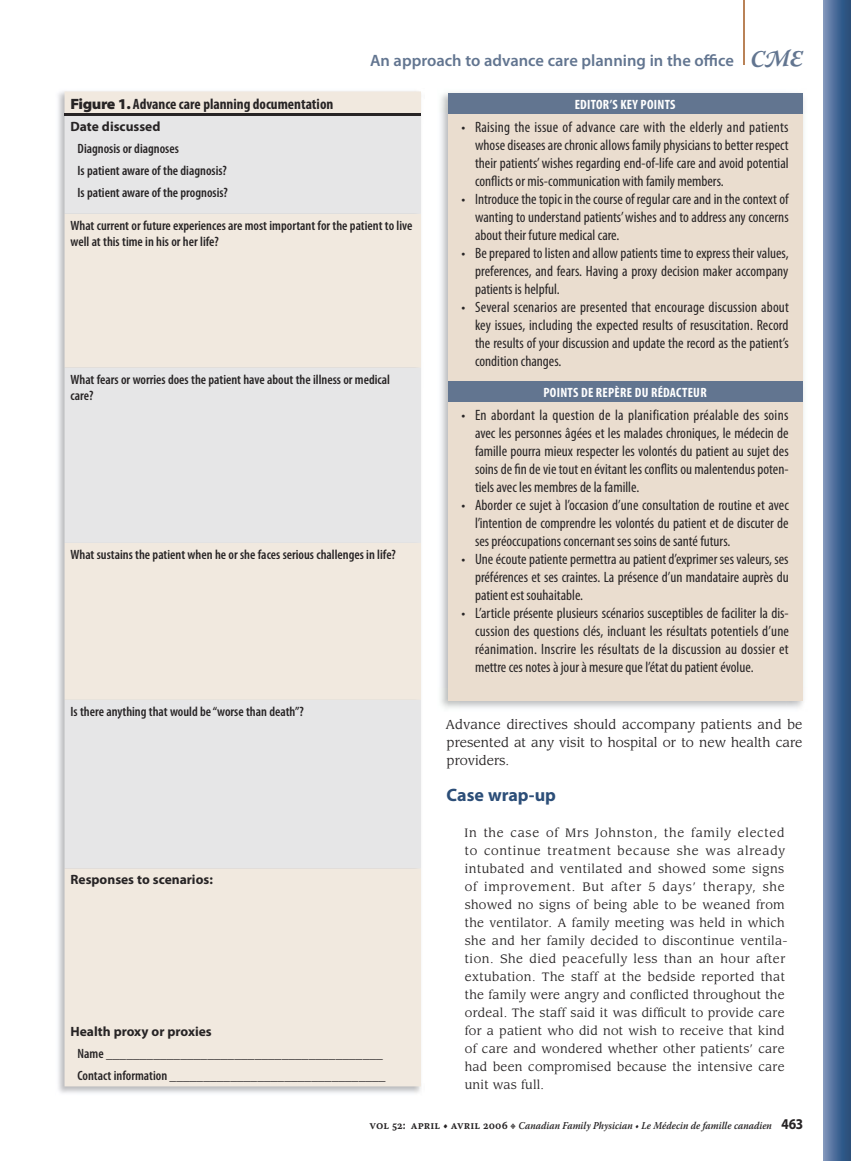
<style>
.page{position:relative;width:851px;height:1161px;background:#fff}
.page>*{position:absolute;margin:0;border:0;box-sizing:border-box;transform-origin:0 0}
.t1{font:700 18px "Myriad Pro";color:#2c4e78}
.t2{font:600 16.5px "Myriad Pro";color:#627590}
.t3{font:condensed 15px/18px "Myriad Pro";color:#272425;text-align:justify}
.t4{font:700 condensed 15px "Myriad Pro";color:#272425}
.t5{font:600 condensed 13.5px/22.2px "Myriad Pro";color:#272425}
.t6{font:700 13.5px "Myriad Pro";color:#272425}
.t7{font:700 condensed 13.5px "Myriad Pro";letter-spacing:.02em;color:#fff}
.t8{font:12.75px/18px "Leawood";color:#272425;text-align:justify}
.t9{font:12px/18px "Leawood";letter-spacing:.02em;color:#272425}
.t10{font:italic 600 10.5px "Warnock Pro";color:#272425;scale:.9 1}
.s1{font-family:"Warnock Pro";font-weight:700;font-style:italic;font-size:22.5px}
.s2{font-weight:900;font-stretch:semi-expanded}
.s3{font-family:"Warnock Pro Semibold Capt";font-weight:400;font-style:normal;font-size:12px}
.s4{font-family:"Warnock Pro Capt";font-weight:400;font-style:normal;font-size:12px}
.s5{font-family:"Myriad Pro";font-weight:700;font-style:normal;font-size:15px}
</style>
<div class="page">
<div style="left:824px;top:0;width:26px;height:1161px;background:linear-gradient(to right,#758cb7,#204b7b)"></div>
<hr style="left:743px;top:0;width:1px;height:65px;background:#b98257">
<img style="left:440px;top:93px;width:364px;height:615px">
<div style="left:448px;top:94px;width:354px;height:607px;background:#eaddcf"></div>
<div style="left:448px;top:93px;width:354px;height:21px;background:#627590"></div>
<div style="left:448px;top:381px;width:354px;height:21px;background:#627590"></div>
<img style="left:58px;top:91px;width:363px;height:1002px">
<div style="left:64px;top:92px;width:357px;height:994px;background:#f1e9df"></div>
<svg style="left:64px;top:116px;width:357px;height:752px;background:#eae7e3"></svg>
<hr style="left:64px;top:113px;width:357px;height:3px;background:#272425">
<p class="t2" style="left:370px;top:51px;width:434px">An approach to advance care planning in the office <span class="s1">CME</span></p>
<p class="t4" style="left:70px;top:95px;width:264px"><span class="s2">Figure 1.</span> Advance care planning documentation</p>
<p class="t6" style="left:70px;top:119px;width:91px">Date discussed</p>
<p class="t5" style="left:78px;top:138px;width:152px">Diagnosis or diagnoses<br>Is patient aware of the diagnosis?<br>Is patient aware of the prognosis?</p>
<p class="t5" style="left:70px;top:218px;width:343px;line-height:16.2px">What current or future experiences are most important for the patient to live well at this time in his or her life?</p>
<p class="t5" style="left:70px;top:371px;width:321px;line-height:16.2px">What fears or worries does the patient have about the illness or medical care?</p>
<p class="t5" style="left:70px;top:544px;width:327px">What sustains the patient when he or she faces serious challenges in life?</p>
<p class="t5" style="left:70px;top:701px;width:235px">Is there anything that would be “worse than death”?</p>
<p class="t6" style="left:70px;top:872px;width:144px">Responses to scenarios:</p>
<p class="t6" style="left:70px;top:1024px;width:143px">Health proxy or proxies</p>
<p class="t5" style="left:78px;top:1043px;width:309px">Name _________________________________________<br>Contact information ________________________________</p>
<p class="t7" style="left:574px;top:97px;width:102px">EDITOR’S KEY POINTS</p>
<p class="t3" style="left:475px;top:118px;width:315px;text-indent:-14px">• Raising the issue of advance care with the elderly and patients whose diseases are chronic allows family physicians to better respect their patients’ wishes regarding end-of-life care and avoid potential conflicts or mis-communication with family members.</p>
<p class="t3" style="left:475px;top:190px;width:315px;text-indent:-14px">• Introduce the topic in the course of regular care and in the context of wanting to understand patients’ wishes and to address any concerns about their future medical care.</p>
<p class="t3" style="left:475px;top:244px;width:315px;text-indent:-14px">• Be prepared to listen and allow patients time to express their values, preferences, and fears. Having a proxy decision maker accompany patients is helpful.</p>
<p class="t3" style="left:475px;top:298px;width:315px;text-indent:-14px">• Several scenarios are presented that encourage discussion about key issues, including the expected results of resuscitation. Record the results of your discussion and update the record as the patient’s condition changes.</p>
<p class="t7" style="left:543px;top:385px;width:165px">POINTS DE REPÈRE DU RÉDACTEUR</p>
<p class="t3" style="left:475px;top:406px;width:315px;text-indent:-14px">• En abordant la question de la planification préalable des soins avec les personnes âgées et les malades chroniques, le médecin de famille pourra mieux respecter les volontés du patient au sujet des soins de fin de vie tout en évitant les conflits ou malentendus poten&shy;tiels avec les membres de la famille.</p>
<p class="t3" style="left:475px;top:496px;width:315px;text-indent:-14px">• Aborder ce sujet à l’occasion d’une consultation de routine et avec l’intention de comprendre les volontés du patient et de discuter de ses préoccupations concernant ses soins de santé futurs.</p>
<p class="t3" style="left:475px;top:550px;width:315px;text-indent:-14px">• Une écoute patiente permettra au patient d’exprimer ses valeurs, ses préférences et ses craintes. La présence d’un mandataire auprès du patient est souhaitable.</p>
<p class="t3" style="left:475px;top:604px;width:315px;text-indent:-14px">• L’article présente plusieurs scénarios susceptibles de faciliter la dis&shy;cussion des questions clés, incluant les résultats potentiels d’une réanimation. Inscrire les résultats de la discussion au dossier et mettre ces notes à jour à mesure que l’état du patient évolue.</p>
<p class="t8" style="left:445px;top:716px;width:358px">Advance directives should accompany patients and be presented at any visit to hospital or to new health care providers.</p>
<p class="t1" style="left:446px;top:785px;width:111px">Case wrap-up</p>
<p class="t9" style="left:464px;top:824px;width:324px">In the case of Mrs Johnston, the family elected to continue treatment because she was already intubated and ventilated and showed some signs of improvement. But after 5 days’ therapy, she showed no signs of being able to be weaned from the ventilator. A family meeting was held in which she and her family decided to discontinue ventila&shy;tion. She died peacefully less than an hour after extubation. The staff at the bedside reported that the family were angry and conflicted throughout the ordeal. The staff said it was difficult to provide care for a patient who did not wish to receive that kind of care and wondered whether other patients’ care had been compromised because the intensive care unit was full.</p>
<p class="t10" style="left:369px;top:1119px;width:483px"><span class="s3">VOL 52: APRIL • AVRIL 2006</span> <span class="s4">d</span> Canadian Family Physician • Le Médecin de famille canadien <span class="s5">463</span></p>
</div>
